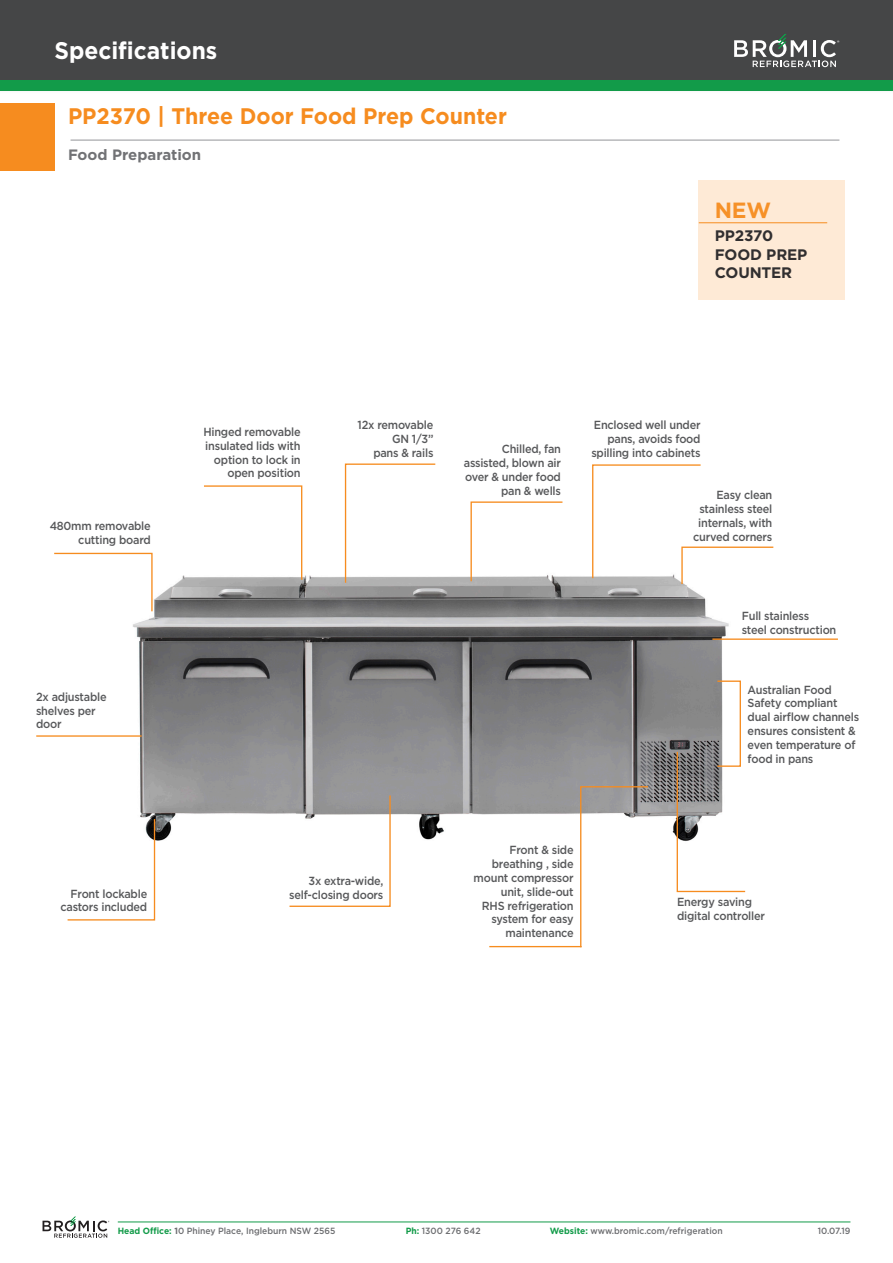
<style>
.page{position:relative;width:893px;height:1263px;background:#fff}
.page>*{position:absolute;margin:0;border:0;box-sizing:border-box;transform-origin:0 0}
.t1{font:700 24px "Gotham";color:#fff;scale:.95 1}
.t2{font:700 22.5px "Gotham";color:#f68c1f;scale:.95 1}
.t3{font:700 22.05px "Gotham";color:#f69128}
.t4{font:700 15.15px/18.6px "Gotham";letter-spacing:-.01em;color:#312f30}
.t5{font:700 15px "Gotham";color:#717275}
.t6{font:500 11.7px/13.8px "Gotham";letter-spacing:-.02em;color:#57585a;text-align:right;scale:.93 1}
.t7{font:500 9px "Gotham";color:#6c6d70;scale:.95 1}
.s1{font-weight:700;color:#129b49}
.s2{font-weight:700}
</style>
<div class="page">
<hr style="left:118px;top:1221px;width:732px;height:1px;background:#129b49">
<hr style="left:71px;top:140px;width:768px;height:1px;background:#939598">
<svg style="left:43px;top:1216px;width:66px;height:22px"></svg>
<div style="left:0;top:0;width:893px;height:94px;background:#fafafa"></div>
<div style="left:0;top:0;width:893px;height:84px;background:#454647"></div>
<div style="left:0;top:80px;width:893px;height:11px;background:#129b49"></div>
<div style="left:0;top:103px;width:54px;height:67px;background:#f68c1f"></div>
<svg style="left:734px;top:34px;width:105px;height:33px"></svg>
<div style="left:699px;top:181px;width:146px;height:119px;background:#feead6"></div>
<hr style="left:699px;top:222px;width:128px;height:1px;background:#f68c1f">
<img style="left:133px;top:575px;width:596px;height:266px">
<svg style="left:288px;top:794px;width:103px;height:113px"></svg>
<svg style="left:54px;top:552px;width:99px;height:61px"></svg>
<svg style="left:203px;top:485px;width:100px;height:96px"></svg>
<hr style="left:36px;top:735px;width:106px;height:2px;background:#f68c1f">
<svg style="left:470px;top:501px;width:94px;height:82px"></svg>
<svg style="left:676px;top:750px;width:70px;height:143px"></svg>
<hr style="left:712px;top:638px;width:126px;height:2px;background:#f68c1f">
<svg style="left:579px;top:785px;width:70px;height:163px"></svg>
<hr style="left:489px;top:946px;width:93px;height:1px;background:#f68c1f">
<div style="left:717px;top:680px;width:24px;height:87px;border:1px solid #f68c1f"></div>
<svg style="left:591px;top:464px;width:183px;height:121px"></svg>
<svg style="left:344px;top:463px;width:93px;height:121px"></svg>
<svg style="left:67px;top:818px;width:89px;height:103px"></svg>
<h1 class="t1" style="left:54px;top:36px;width:173px">Specifications</h1>
<p class="t2" style="left:68px;top:103px;width:464px">PP2370 | Three Door Food Prep Counter</p>
<p class="t5" style="left:68px;top:146px;width:135px">Food Preparation</p>
<p class="t3" style="left:715px;top:196px;width:58px">NEW</p>
<p class="t4" style="left:715px;top:226px;width:60px">PP2370</p>
<p class="t4" style="left:715px;top:245px;width:94px">FOOD PREP<br>COUNTER</p>
<p class="t6" style="left:50px;top:519px;width:110px">480mm removable cutting board</p>
<p class="t6" style="left:36px;top:690px;width:77px;text-align:left">2x adjustable shelves per door</p>
<p class="t6" style="left:60px;top:886px;width:95px">Front lockable castors included</p>
<p class="t6" style="left:203px;top:425px;width:106px">Hinged removable insulated lids with option to lock in open position</p>
<p class="t6" style="left:358px;top:417px;width:83px;line-height:14.2px">12x removable<br>GN 1/3”<br>pans &amp; rails</p>
<p class="t6" style="left:464px;top:442px;width:106px">Chilled, fan assisted, blown air over &amp; under food pan &amp; wells</p>
<p class="t6" style="left:591px;top:418px;width:119px">Enclosed well under pans, avoids food spilling into cabinets</p>
<p class="t6" style="left:693px;top:488px;width:87px">Easy clean stainless steel internals, with curved corners</p>
<p class="t6" style="left:742px;top:609px;width:103px;text-align:left">Full stainless steel construction</p>
<p class="t6" style="left:748px;top:682px;width:122px;text-align:left">Australian Food<br>Safety compliant dual airflow channels ensures consistent &amp; even temperature of food in pans</p>
<p class="t6" style="left:289px;top:874px;width:103px">3x extra-wide, self-closing doors</p>
<p class="t6" style="left:474px;top:843px;width:109px">Front &amp; side breathing , side mount compressor unit, slide-out<br>RHS refrigeration system for easy maintenance</p>
<p class="t6" style="left:677px;top:895px;width:96px;text-align:left">Energy saving digital controller</p>
<p class="t7" style="left:118px;top:1226px;width:231px"><span class="s1">Head Office:</span> <span class="s2">1</span>0 Phiney Place, Ingleburn NSW 2565</p>
<p class="t7" style="left:406px;top:1226px;width:80px"><span class="s1">Ph:</span> 1300 276 642</p>
<p class="t7" style="left:550px;top:1226px;width:184px"><span class="s1">Website:</span> www.bromic.com/refrigeration</p>
<p class="t7" style="left:818px;top:1226px;width:36px">10.07.19</p>
</div>
